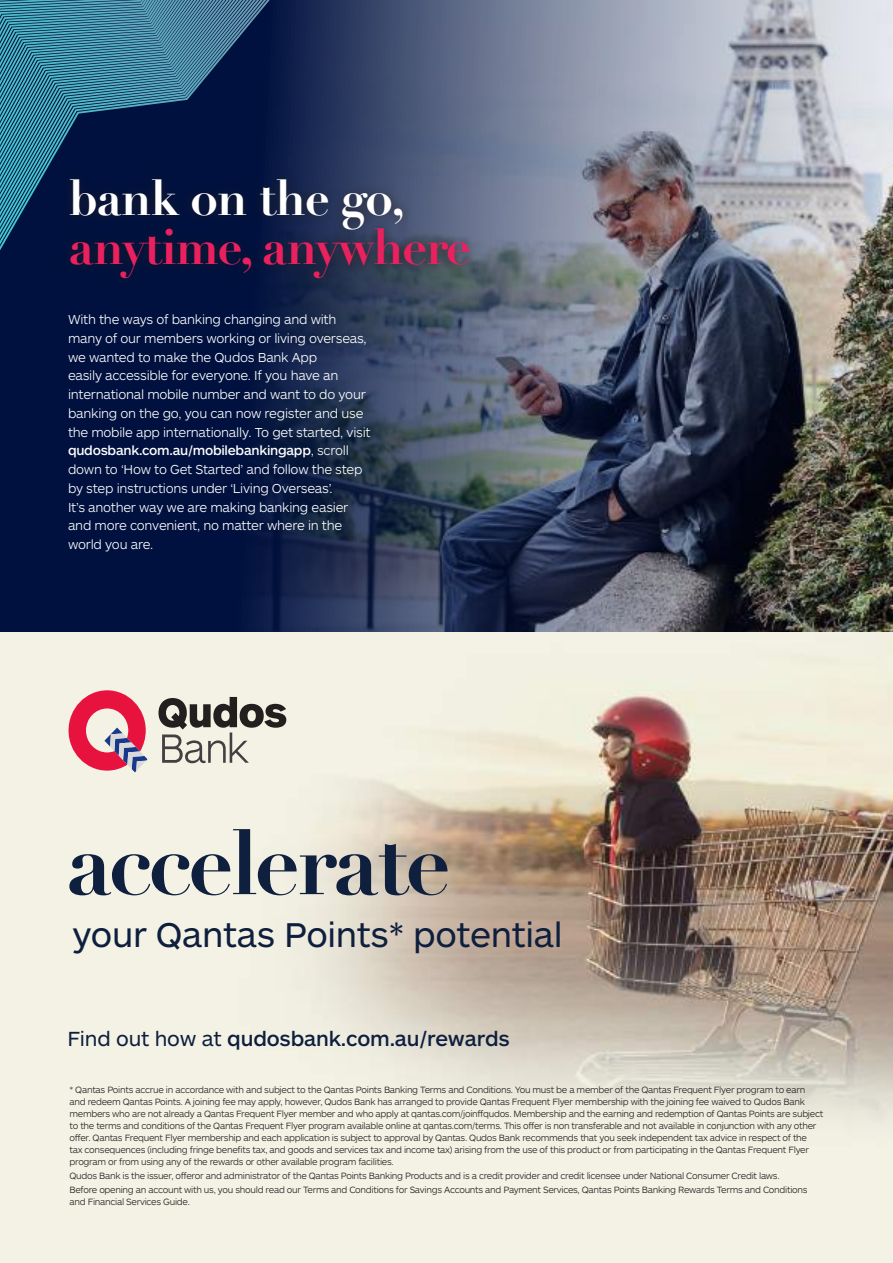
<style>
.page{position:relative;width:893px;height:1263px;background:#fff}
.page>*{position:absolute;margin:0;border:0;box-sizing:border-box;transform-origin:0 0}
.t1{font:700 90.15px "Didot LH";letter-spacing:-.04em;color:#0f203e}
.t2{font:700 49.5px "Didot LH";letter-spacing:-.03em;color:#eb215f}
.t3{font:700 49.5px "Didot LH";letter-spacing:-.03em;color:#fff}
.t4{font:35.7px "ARS Maquette";letter-spacing:-.01em;color:#0e1f3e}
.t5{font:500 21.3px "ARS Maquette";letter-spacing:-.01em;color:#0e1f3e}
.t6{font:300 13.5px/18.8px "ARS Maquette";letter-spacing:-.02em;color:#fff}
.t7{font:300 9.45px/12px "ARS Maquette";letter-spacing:-.03em;color:#241f1f}
.s1{font-weight:500}
.s2{font-weight:400}
</style>
<div class="page">
<img style="left:0;top:631px;width:893px;height:632px">
<div style="left:0;top:0;width:893px;height:631px;background:#00113f"></div>
<img style="left:256px;top:0;width:637px;height:631px">
<svg style="left:0;top:0;width:270px;height:250px"></svg>
<div style="left:60px;top:169px;width:420px;height:121px;background:#241f1f;opacity:.75"></div>
<svg style="left:69px;top:690px;width:79px;height:82px;background:#df7b8f"></svg>
<svg style="left:158px;top:697px;width:128px;height:66px;background:#aeaba3"></svg>
<h2 class="t3" style="left:69px;top:167px;width:338px">bank on the go,</h2>
<h2 class="t2" style="left:69px;top:216px;width:404px">anytime, anywhere</h2>
<p class="t6" style="left:68px;top:309px;width:304px">With the ways of banking changing and with many of our members working or living overseas, we wanted to make the Qudos Bank App<br>easily accessible for everyone. If you have an international mobile number and want to do your banking on the go, you can now register and use the mobile app internationally. To get started, visit <span class="s1">qudosbank.com.au/mobilebankingapp</span>, scroll down to ‘How to Get Started’ and follow the step by step instructions under ‘Living Overseas’.<br>It’s another way we are making banking easier and more convenient, no matter where in the world you are.</p>
<h1 class="t1" style="left:66px;top:807px;width:387px">accelerate</h1>
<h3 class="t4" style="left:72px;top:911px;width:492px">your Qantas Points* potential</h3>
<h3 class="t5" style="left:67px;top:1025px;width:444px"><span class="s2">Find out how at</span> qudosbank.com.au/rewards</h3>
<p class="t7" style="left:69px;top:1083px;width:755px">* Qantas Points accrue in accordance with and subject to the Qantas Points Banking Terms and Conditions. You must be a member of the Qantas Frequent Flyer program to earn and redeem Qantas Points. A joining fee may apply, however, Qudos Bank has arranged to provide Qantas Frequent Flyer membership with the joining fee waived to Qudos Bank members who are not already a Qantas Frequent Flyer member and who apply at qantas.com/joinffqudos. Membership and the earning and redemption of Qantas Points are subject to the terms and conditions of the Qantas Frequent Flyer program available online at qantas.com/terms. This offer is non transferable and not available in conjunction with any other offer. Qantas Frequent Flyer membership and each application is subject to approval by Qantas. Qudos Bank recommends that you seek independent tax advice in respect of the<br>tax consequences (including fringe benefits tax, and goods and services tax and income tax) arising from the use of this product or from participating in the Qantas Frequent Flyer program or from using any of the rewards or other available program facilities.</p>
<p class="t7" style="left:69px;top:1168px;width:740px;line-height:14.1px">Qudos Bank is the issuer, offeror and administrator of the Qantas Points Banking Products and is a credit provider and credit licensee under National Consumer Credit laws.<br>Before opening an account with us, you should read our Terms and Conditions for Savings Accounts and Payment Services, Qantas Points Banking Rewards Terms and Conditions</p>
<p class="t7" style="left:69px;top:1195px;width:122px">and Financial Services Guide.</p>
</div>
